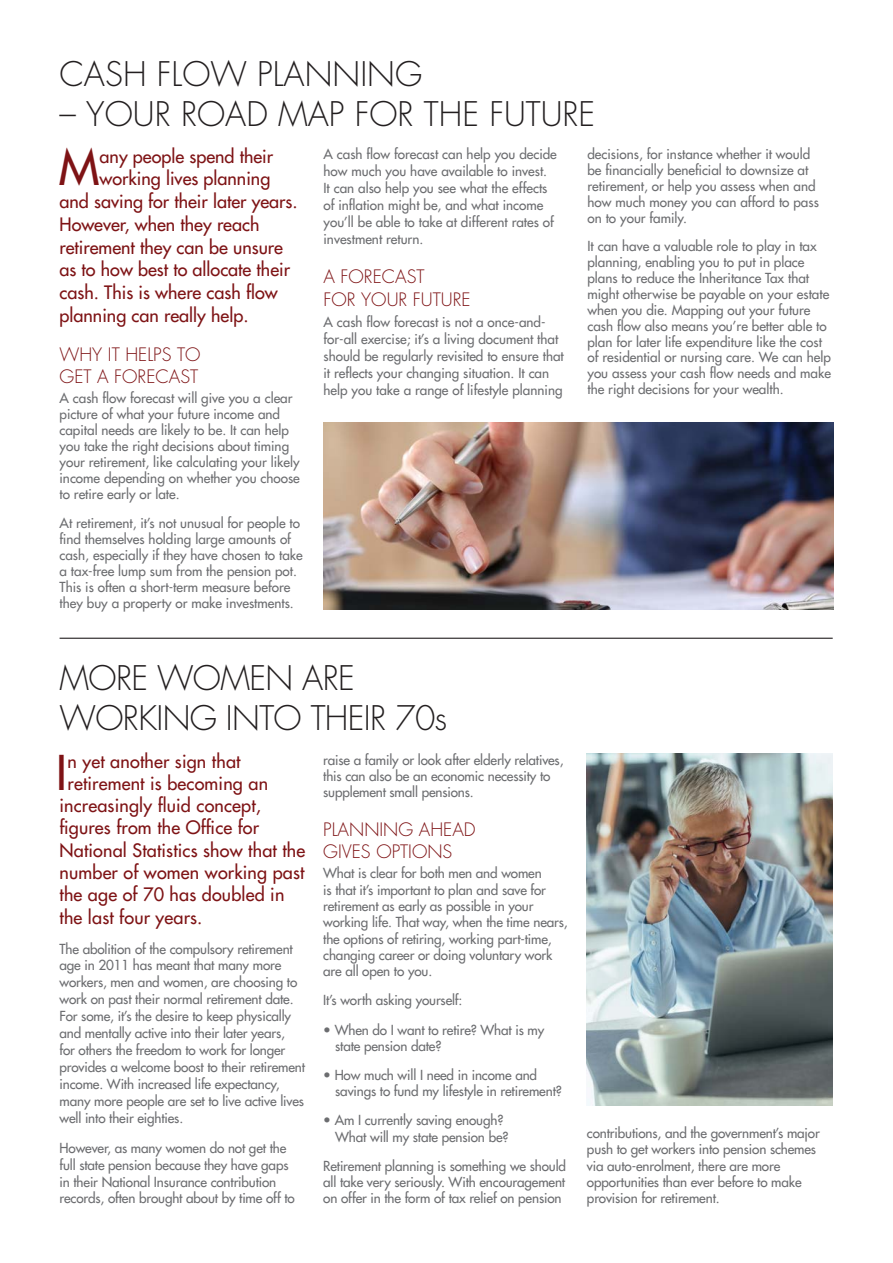
<style>
.page{position:relative;width:893px;height:1263px;background:#fff}
.page>*{position:absolute;margin:0;border:0;box-sizing:border-box;transform-origin:0 0}
.Intro_text{font:47.85px "Futura LT";color:#7e1315}
.Intro_text-2{font:46.65px "Futura LT";color:#7e1315}
.Heading_1{font:300 33px "Futura LT";color:#231f20}
.Heading_1-2{font:300 33px/39.6px "Futura LT";letter-spacing:-.02em;color:#231f20}
.Intro_text-3{font:18px "Futura LT";color:#7e1315}
.heading_2{font:300 18px/21.8px "Futura LT";color:#7e1315}
.body_text{font:13.5px/17px "Futura LT";color:#6c6d70}
</style>
<div class="page">
<hr style="left:60px;top:638px;width:773px;height:1px;background:#231f20">
<img style="left:587px;top:754px;width:246px;height:352px">
<img style="left:323px;top:422px;width:510px;height:187px">
<p class="Heading_1" style="left:60px;top:54px;width:364px">CASH FLOW PLANNING</p>
<p class="Heading_1" style="left:60px;top:93px;width:537px">– YOUR ROAD MAP FOR THE FUTURE</p>
<p class="Intro_text" style="left:59px;top:137px;width:42px">M</p>
<p class="Intro_text-3" style="left:100px;top:144px;width:175px">any people spend their</p>
<p class="body_text" style="left:323px;top:146px;width:235px">A cash flow forecast can help you decide how much you have available to invest.<br>It can also help you see what the effects of inflation might be, and what income you’ll be able to take at different rates of investment return.</p>
<p class="heading_2" style="left:323px;top:266px;width:149px;line-height:22.6px">A FORECAST<br>FOR YOUR FUTURE</p>
<p class="body_text" style="left:323px;top:314px;width:242px">A cash flow forecast is not a once-and&shy;for-all exercise; it’s a living document that should be regularly revisited to ensure that it reflects your changing situation. It can help you take a range of lifestyle planning</p>
<p class="body_text" style="left:587px;top:146px;width:233px;line-height:15.9px">decisions, for instance whether it would be financially beneficial to downsize at retirement, or help you assess when and how much money you can afford to pass on to your family.</p>
<p class="body_text" style="left:587px;top:238px;width:245px;line-height:15.9px">It can have a valuable role to play in tax planning, enabling you to put in place plans to reduce the Inheritance Tax that might otherwise be payable on your estate when you die. Mapping out your future cash flow also means you’re better able to plan for later life expenditure like the cost of residential or nursing care. We can help you assess your cash flow needs and make the right decisions for your wealth.</p>
<p class="Intro_text-3" style="left:100px;top:167px;width:172px">working lives planning</p>
<p class="Intro_text-3" style="left:60px;top:190px;width:240px">and saving for their later years.</p>
<p class="Intro_text-3" style="left:60px;top:213px;width:201px">However, when they reach</p>
<p class="Intro_text-3" style="left:60px;top:235px;width:225px">retirement they can be unsure</p>
<p class="Intro_text-3" style="left:60px;top:258px;width:232px">as to how best to allocate their</p>
<p class="Intro_text-3" style="left:60px;top:281px;width:220px">cash. This is where cash flow</p>
<p class="Intro_text-3" style="left:60px;top:304px;width:190px">planning can really help.</p>
<p class="heading_2" style="left:60px;top:344px;width:143px">WHY IT HELPS TO<br>GET A FORECAST</p>
<p class="body_text" style="left:60px;top:390px;width:242px;line-height:16px">A cash flow forecast will give you a clear picture of what your future income and capital needs are likely to be. It can help you take the right decisions about timing your retirement, like calculating your likely income depending on whether you choose to retire early or late.</p>
<p class="body_text" style="left:60px;top:515px;width:245px;line-height:16px">At retirement, it’s not unusual for people to find themselves holding large amounts of cash, especially if they have chosen to take a tax-free lump sum from the pension pot.<br>This is often a short-term measure before they buy a property or make investments.</p>
<p class="Heading_1-2" style="left:60px;top:659px;width:389px">MORE WOMEN ARE<br>WORKING INTO THEIR 70s</p>
<p class="Intro_text-2" style="left:56px;top:742px;width:12px">I</p>
<p class="Intro_text-3" style="left:68px;top:750px;width:174px">n yet another sign that</p>
<p class="body_text" style="left:323px;top:751px;width:242px;line-height:16.4px">raise a family or look after elderly relatives, this can also be an economic necessity to supplement small pensions.</p>
<p class="heading_2" style="left:323px;top:819px;width:154px">PLANNING AHEAD<br>GIVES OPTIONS</p>
<p class="body_text" style="left:323px;top:865px;width:246px;line-height:16.4px">What is clear for both men and women<br>is that it’s important to plan and save for retirement as early as possible in your working life. That way, when the time nears, the options of retiring, working part-time, changing career or doing voluntary work are all open to you.</p>
<p class="body_text" style="left:323px;top:992px;width:141px">It’s worth asking yourself:</p>
<p class="body_text" style="left:335px;top:1021px;width:211px;line-height:16.4px;text-indent:-12px">• When do I want to retire? What is my state pension date?</p>
<p class="body_text" style="left:335px;top:1067px;width:228px;line-height:16.4px;text-indent:-12px">• How much will I need in income and savings to fund my lifestyle in retirement?</p>
<p class="body_text" style="left:335px;top:1112px;width:175px;line-height:16.4px;text-indent:-12px">• Am I currently saving enough?<br>What will my state pension be?</p>
<p class="body_text" style="left:323px;top:1157px;width:244px;line-height:16.4px;text-align:justify">Retirement planning is something we should all take very seriously. With encouragement on offer in the form of tax relief on pension</p>
<p class="Intro_text-3" style="left:68px;top:771px;width:202px">retirement is becoming an</p>
<p class="Intro_text-3" style="left:60px;top:794px;width:203px">increasingly fluid concept,</p>
<p class="Intro_text-3" style="left:60px;top:816px;width:201px">figures from the Office for</p>
<p class="Intro_text-3" style="left:60px;top:838px;width:247px">National Statistics show that the</p>
<p class="Intro_text-3" style="left:60px;top:861px;width:247px">number of women working past</p>
<p class="Intro_text-3" style="left:60px;top:883px;width:226px">the age of 70 has doubled in</p>
<p class="Intro_text-3" style="left:60px;top:905px;width:144px">the last four years.</p>
<p class="body_text" style="left:60px;top:940px;width:247px">The abolition of the compulsory retirement age in 2011 has meant that many more workers, men and women, are choosing to work on past their normal retirement date.<br>For some, it’s the desire to keep physically and mentally active into their later years,<br>for others the freedom to work for longer provides a welcome boost to their retirement income. With increased life expectancy, many more people are set to live active lives well into their eighties.</p>
<p class="body_text" style="left:60px;top:1139px;width:237px">However, as many women do not get the full state pension because they have gaps in their National Insurance contribution records, often brought about by time off to</p>
<p class="body_text" style="left:587px;top:1124px;width:234px;line-height:16.5px">contributions, and the government’s major push to get workers into pension schemes via auto-enrolment, there are more opportunities than ever before to make provision for retirement.</p>
</div>
